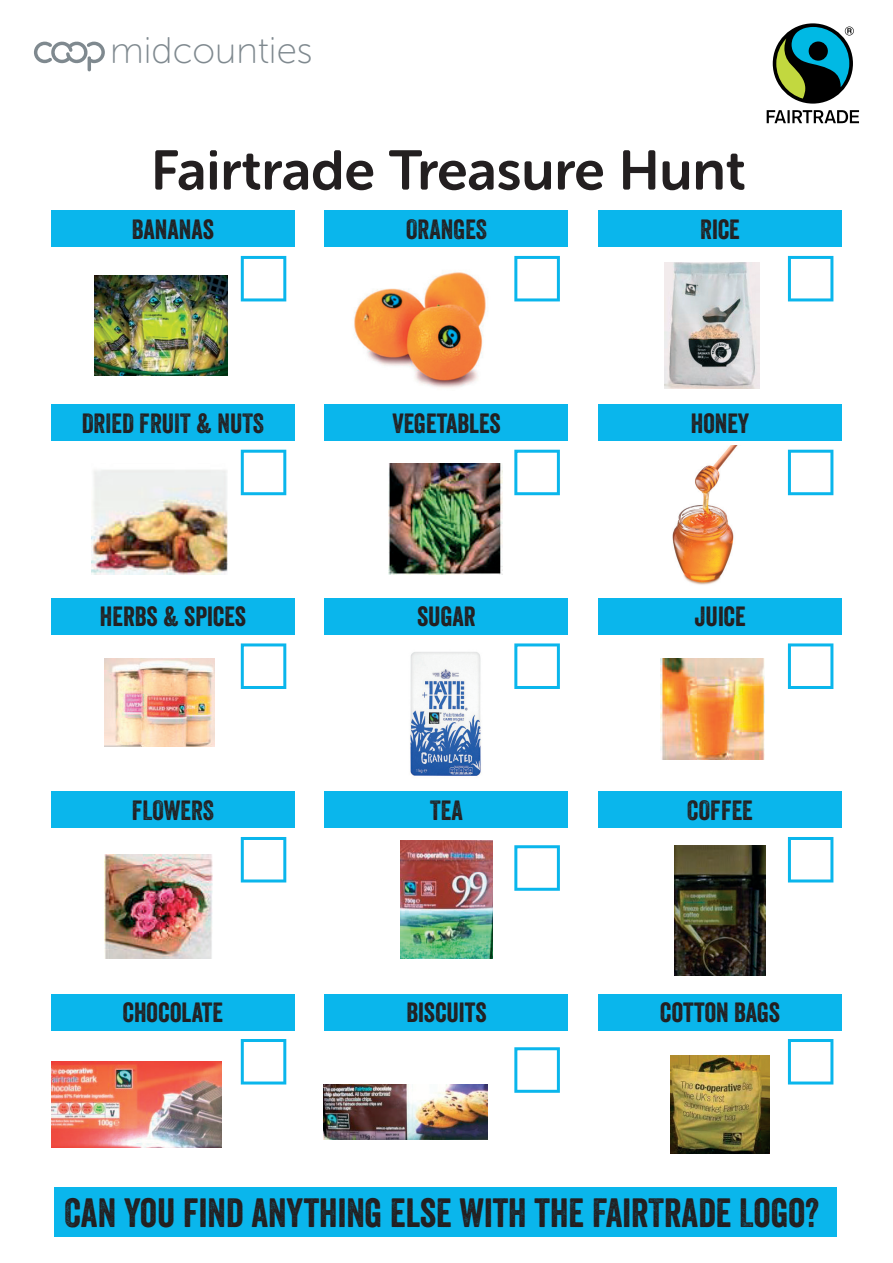
<style>
.page{position:relative;width:893px;height:1263px;background:#fff}
.page>*{position:absolute;margin:0;border:0;box-sizing:border-box;transform-origin:0 0}
.t1{font:55.5px "Museo Sans Rounded 700";color:#231f20}
.t2{font:39.6px "Veneer";color:#231f20}
.t3{font:37.05px "Museo Sans Rounded 100";color:#7f898f}
.t4{font:27px "Veneer";color:#231f20}
</style>
<div class="page">
<div style="left:51px;top:210px;width:244px;height:37px;background:#0ab6ec"></div>
<img style="left:354px;top:272px;width:134px;height:116px">
<div style="left:325px;top:210px;width:243px;height:37px;background:#0ab6ec"></div>
<svg style="left:514px;top:256px;width:46px;height:45px"></svg>
<img style="left:672px;top:445px;width:66px;height:140px">
<div style="left:598px;top:210px;width:244px;height:37px;background:#0ab6ec"></div>
<img style="left:410px;top:652px;width:71px;height:124px">
<div style="left:51px;top:404px;width:244px;height:37px;background:#0ab6ec"></div>
<div style="left:325px;top:404px;width:243px;height:37px;background:#0ab6ec"></div>
<svg style="left:514px;top:450px;width:46px;height:45px"></svg>
<div style="left:598px;top:404px;width:244px;height:37px;background:#0ab6ec"></div>
<div style="left:51px;top:598px;width:244px;height:37px;background:#0ab6ec"></div>
<div style="left:51px;top:791px;width:244px;height:37px;background:#0ab6ec"></div>
<div style="left:51px;top:993px;width:244px;height:37px;background:#0ab6ec"></div>
<svg style="left:241px;top:256px;width:45px;height:45px"></svg>
<svg style="left:241px;top:450px;width:45px;height:45px"></svg>
<svg style="left:241px;top:643px;width:45px;height:46px"></svg>
<svg style="left:241px;top:837px;width:45px;height:45px"></svg>
<svg style="left:241px;top:1039px;width:45px;height:45px"></svg>
<div style="left:325px;top:791px;width:243px;height:37px;background:#0ab6ec"></div>
<div style="left:325px;top:993px;width:243px;height:37px;background:#0ab6ec"></div>
<svg style="left:514px;top:845px;width:46px;height:46px"></svg>
<svg style="left:514px;top:1047px;width:46px;height:46px"></svg>
<div style="left:325px;top:598px;width:243px;height:37px;background:#0ab6ec"></div>
<svg style="left:514px;top:643px;width:46px;height:46px"></svg>
<div style="left:598px;top:598px;width:244px;height:37px;background:#0ab6ec"></div>
<div style="left:598px;top:791px;width:244px;height:37px;background:#0ab6ec"></div>
<div style="left:598px;top:993px;width:244px;height:37px;background:#0ab6ec"></div>
<svg style="left:788px;top:256px;width:45px;height:45px"></svg>
<svg style="left:788px;top:450px;width:45px;height:45px"></svg>
<svg style="left:788px;top:643px;width:45px;height:46px"></svg>
<svg style="left:788px;top:837px;width:45px;height:45px"></svg>
<svg style="left:788px;top:1039px;width:45px;height:45px"></svg>
<div style="left:54px;top:1187px;width:783px;height:50px;background:#0ab6ec"></div>
<svg style="left:34px;top:41px;width:71px;height:30px"></svg>
<svg style="left:767px;top:23px;width:92px;height:100px"></svg>
<img style="left:674px;top:845px;width:92px;height:131px">
<img style="left:51px;top:1062px;width:171px;height:86px">
<img style="left:665px;top:262px;width:94px;height:127px">
<img style="left:324px;top:1084px;width:163px;height:55px">
<img style="left:670px;top:1055px;width:100px;height:99px">
<img style="left:660px;top:659px;width:104px;height:100px">
<img style="left:105px;top:659px;width:110px;height:88px">
<img style="left:91px;top:470px;width:137px;height:105px">
<img style="left:389px;top:464px;width:114px;height:110px">
<img style="left:105px;top:854px;width:108px;height:105px">
<img style="left:94px;top:276px;width:134px;height:100px">
<img style="left:400px;top:840px;width:93px;height:119px">
<h3 class="t3" style="left:110px;top:31px;width:204px">midcounties</h3>
<h1 class="t1" style="left:151px;top:140px;width:596px">Fairtrade Treasure Hunt</h1>
<p class="t4" style="left:132px;top:213px;width:84px">BANANAS</p>
<p class="t4" style="left:406px;top:213px;width:82px">ORANGES</p>
<p class="t4" style="left:700px;top:213px;width:41px">RICE</p>
<p class="t4" style="left:82px;top:406px;width:184px">DRIED FRUIT &amp; NUTS</p>
<p class="t4" style="left:392px;top:406px;width:110px">VEGETABLES</p>
<p class="t4" style="left:691px;top:406px;width:60px">HONEY</p>
<p class="t4" style="left:100px;top:600px;width:147px">HERBS &amp; SPICES</p>
<p class="t4" style="left:417px;top:600px;width:60px">SUGAR</p>
<p class="t4" style="left:694px;top:600px;width:53px">JUICE</p>
<p class="t4" style="left:132px;top:794px;width:84px">FLOWERS</p>
<p class="t4" style="left:430px;top:794px;width:34px">TEA</p>
<p class="t4" style="left:687px;top:794px;width:67px">COFFEE</p>
<p class="t4" style="left:123px;top:996px;width:102px">CHOCOLATE</p>
<p class="t4" style="left:406px;top:996px;width:82px">BISCUITS</p>
<p class="t4" style="left:660px;top:996px;width:122px">COTTON BAGS</p>
<h2 class="t2" style="left:64px;top:1188px;width:756px">CAN YOU FIND ANYTHING ELSE WITH THE FAIRTRADE LOGO?</h2>
</div>
